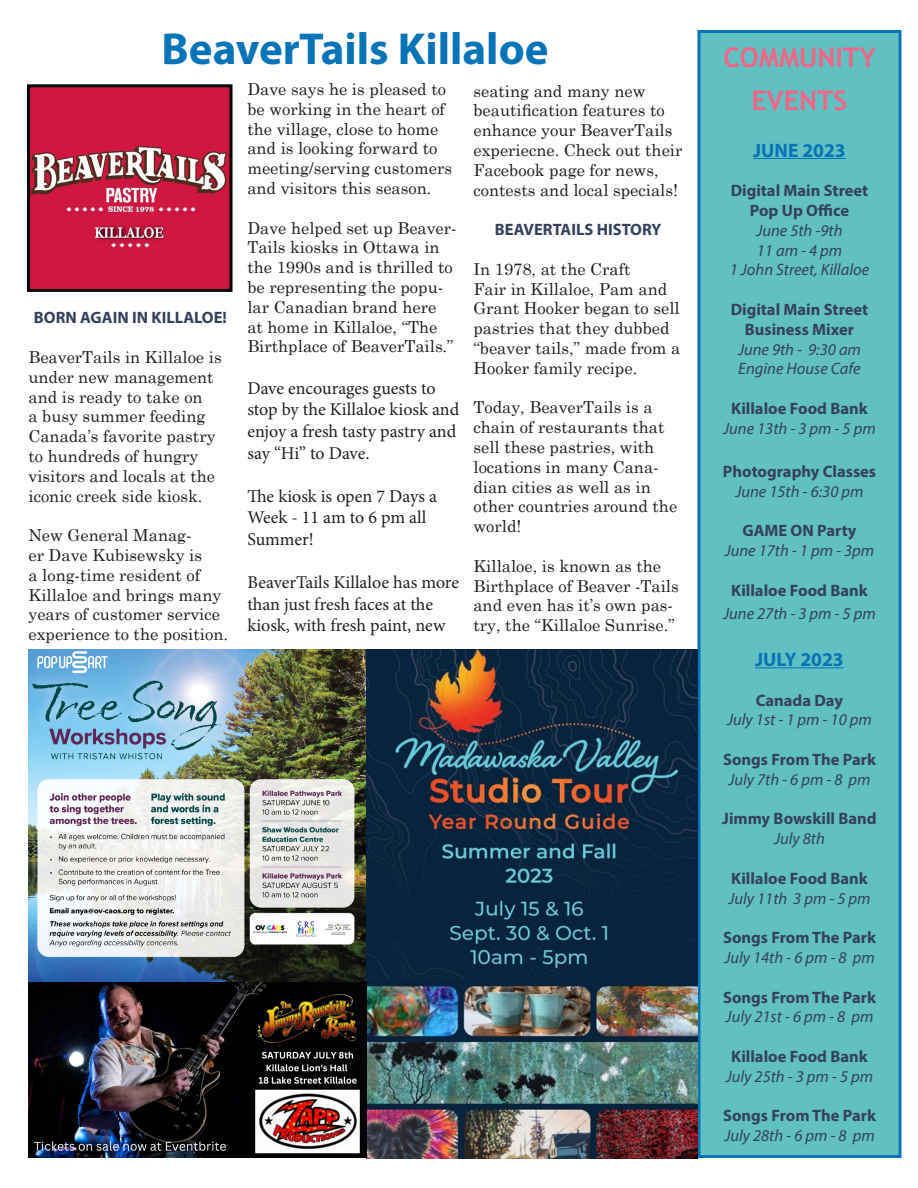
<style>
.page{position:relative;width:918px;height:1188px;background:#fff}
.page>*{position:absolute;margin:0;border:0;box-sizing:border-box;transform-origin:0 0}
.t1{font:700 45px "Myriad Pro";color:#0873b6}
.t2{font:700 27px "Trebuchet MS";color:#f16686}
.t3{font:700 19.5px "Myriad Pro";color:#0873b6}
.t4{font:18px/21.6px "Minion Pro";color:#231f20}
.t5{font:16.5px/19.8px "Century Schoolbook";color:#231f20}
.t6{font:700 16.5px "Myriad Pro";color:#35415c}
.t7{font:italic 16.5px "Myriad Pro";color:#35415c}
</style>
<div class="page">
<img style="left:31px;top:88px;width:197px;height:200px">
<div style="left:27px;top:84px;width:205px;height:208px;border:3px solid #000"></div>
<div style="left:699px;top:32px;width:201px;height:1124px;background:#60c0c2"></div>
<hr style="left:753px;top:158px;width:93px;height:1px;background:#0873b6">
<hr style="left:755px;top:667px;width:89px;height:1px;background:#0873b6">
<div style="left:698px;top:30px;width:204px;height:1128px;border:3px solid #0873b6"></div>
<img style="left:28px;top:650px;width:338px;height:333px">
<img style="left:366px;top:650px;width:332px;height:508px">
<img style="left:28px;top:983px;width:338px;height:175px">
<p class="t1" style="left:161px;top:19px;width:389px">BeaverTails Killaloe</p>
<p class="t6" style="left:34px;top:307px;width:195px">BORN AGAIN IN KILLALOE!</p>
<p class="t5" style="left:28px;top:346px;width:195px">BeaverTails in Killaloe is under new management and is ready to take on<br>a busy summer feeding<br>Canada’s favorite pastry to hundreds of hungry visitors and locals at the iconic creek side kiosk.</p>
<p class="t5" style="left:28px;top:524px;width:201px">New General Manag-<br>er Dave Kubisewsky is<br>a long-time resident of<br>Killaloe and brings many years of customer service experience to the position.</p>
<p class="t5" style="left:247px;top:78px;width:206px">Dave says he is pleased to be working in the heart of the village, close to home and is looking forward to meeting/serving customers and visitors this season.</p>
<p class="t5" style="left:247px;top:216px;width:211px">Dave helped set up Beaver-<br>Tails kiosks in Ottawa in the 1990s and is thrilled to be representing the popu&shy;lar Canadian brand here<br>at home in Killaloe, “The<br>Birthplace of BeaverTails.”</p>
<p class="t4" style="left:247px;top:377px;width:213px">Dave encourages guests to stop by the Killaloe kiosk and enjoy a fresh tasty pastry and say “Hi” to Dave.</p>
<p class="t4" style="left:247px;top:485px;width:191px">The kiosk is open 7 Days a<br>Week - 11 am to 6 pm all<br>Summer!</p>
<p class="t4" style="left:247px;top:572px;width:213px">BeaverTails Killaloe has more than just fresh faces at the kiosk, with fresh paint, new</p>
<p class="t5" style="left:473px;top:79px;width:210px">seating and many new beautification features to enhance your BeaverTails experiecne. Check out their<br>Facebook page for news, contests and local specials!</p>
<p class="t6" style="left:495px;top:219px;width:168px">BEAVERTAILS HISTORY</p>
<p class="t5" style="left:473px;top:257px;width:208px">In 1978, at the Craft<br>Fair in Killaloe, Pam and<br>Grant Hooker began to sell pastries that they dubbed “beaver tails,” made from a<br>Hooker family recipe.</p>
<p class="t5" style="left:473px;top:396px;width:205px">Today, BeaverTails is a chain of restaurants that sell these pastries, with locations in many Cana&shy;dian cities as well as in other countries around the world!</p>
<p class="t5" style="left:473px;top:554px;width:207px">Killaloe, is known as the<br>Birthplace of Beaver -Tails and even has it’s own pas&shy;try, the “Killaloe Sunrise.”</p>
<p class="t2" style="left:723px;top:40px;width:154px">COMMUNITY</p>
<p class="t2" style="left:752px;top:83px;width:97px">EVENTS</p>
<p class="t3" style="left:753px;top:137px;width:94px">JUNE 2023</p>
<p class="t6" style="left:731px;top:180px;width:139px">Digital Main Street</p>
<p class="t6" style="left:750px;top:200px;width:101px">Pop Up Office</p>
<p class="t7" style="left:756px;top:220px;width:88px">June 5th -9th</p>
<p class="t7" style="left:757px;top:240px;width:87px">11 am - 4 pm</p>
<p class="t7" style="left:730px;top:260px;width:141px">1 John Street, Killaloe</p>
<p class="t6" style="left:731px;top:299px;width:139px">Digital Main Street</p>
<p class="t6" style="left:745px;top:318px;width:111px">Business Mixer</p>
<p class="t7" style="left:738px;top:339px;width:124px">June 9th - 9:30 am</p>
<p class="t7" style="left:738px;top:359px;width:124px">Engine House Cafe</p>
<p class="t6" style="left:731px;top:398px;width:138px">Killaloe Food Bank</p>
<p class="t7" style="left:723px;top:418px;width:154px">June 13th - 3 pm - 5 pm</p>
<p class="t6" style="left:723px;top:461px;width:155px">Photography Classes</p>
<p class="t7" style="left:735px;top:481px;width:130px">June 15th - 6:30 pm</p>
<p class="t6" style="left:742px;top:520px;width:116px">GAME ON Party</p>
<p class="t7" style="left:725px;top:540px;width:151px">June 17th - 1 pm - 3pm</p>
<p class="t6" style="left:731px;top:579px;width:138px">Killaloe Food Bank</p>
<p class="t7" style="left:723px;top:603px;width:154px">June 27th - 3 pm - 5 pm</p>
<p class="t3" style="left:755px;top:647px;width:90px">JULY 2023</p>
<p class="t6" style="left:756px;top:689px;width:89px">Canada Day</p>
<p class="t7" style="left:727px;top:710px;width:146px">July 1st - 1 pm - 10 pm</p>
<p class="t6" style="left:723px;top:749px;width:154px">Songs From The Park</p>
<p class="t7" style="left:728px;top:769px;width:144px">July 7th - 6 pm - 8 pm</p>
<p class="t6" style="left:722px;top:808px;width:156px">Jimmy Bowskill Band</p>
<p class="t7" style="left:774px;top:828px;width:52px">July 8th</p>
<p class="t6" style="left:731px;top:867px;width:138px">Killaloe Food Bank</p>
<p class="t7" style="left:728px;top:888px;width:144px">July 11th 3 pm - 5 pm</p>
<p class="t6" style="left:723px;top:927px;width:154px">Songs From The Park</p>
<p class="t7" style="left:724px;top:947px;width:152px">July 14th - 6 pm - 8 pm</p>
<p class="t6" style="left:723px;top:986px;width:154px">Songs From The Park</p>
<p class="t7" style="left:726px;top:1007px;width:149px">July 21st - 6 pm - 8 pm</p>
<p class="t6" style="left:731px;top:1046px;width:138px">Killaloe Food Bank</p>
<p class="t7" style="left:726px;top:1066px;width:149px">July 25th - 3 pm - 5 pm</p>
<p class="t6" style="left:723px;top:1105px;width:154px">Songs From The Park</p>
<p class="t7" style="left:724px;top:1125px;width:152px">July 28th - 6 pm - 8 pm</p>
</div>
